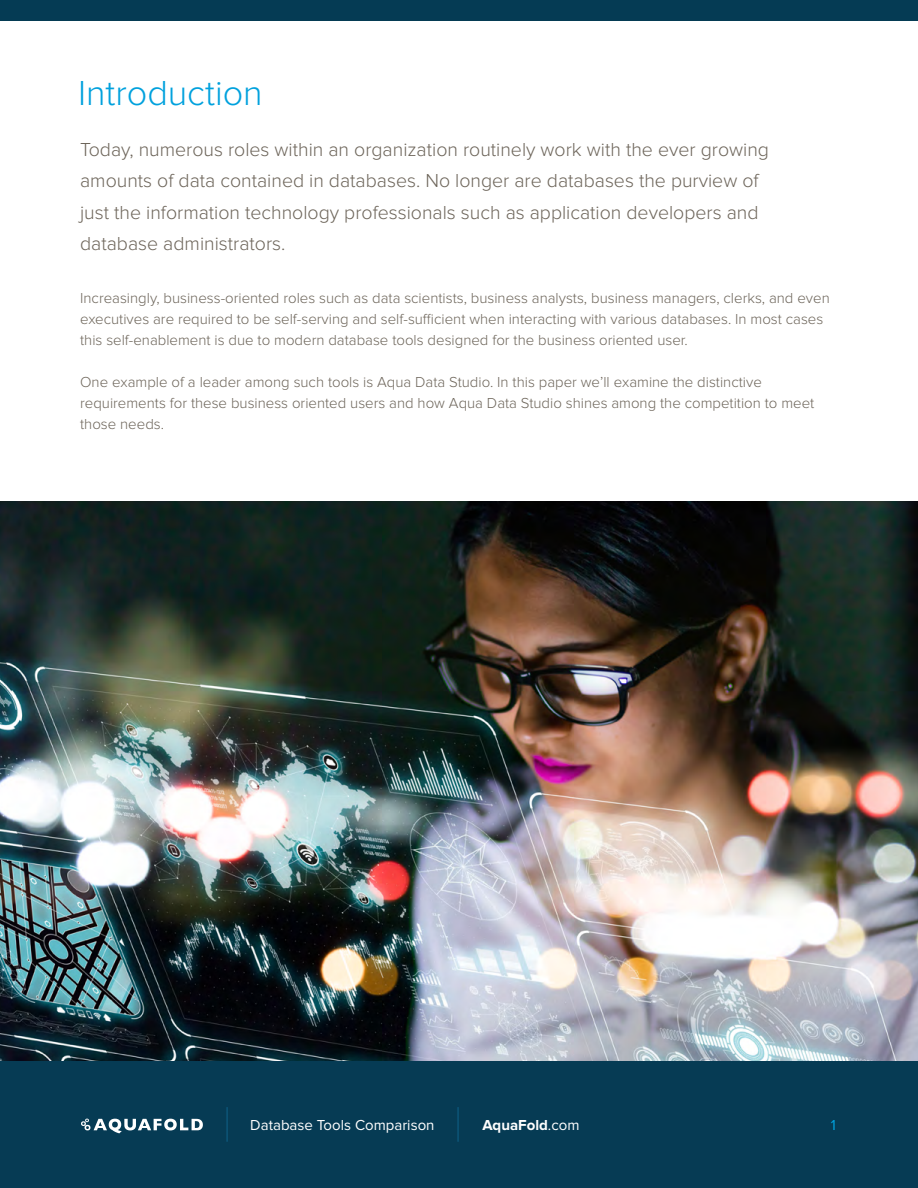
<style>
.page{position:relative;width:918px;height:1188px;background:#fff}
.page>*{position:absolute;margin:0;border:0;box-sizing:border-box;transform-origin:0 0}
.t1{font:300 36px "Proxima Nova";color:#00a1dd}
.t2{font:300 19.5px/31.5px "Proxima Nova";color:#6d655a}
.t3{font:300 15px/21px "Proxima Nova";color:#6d655a}
.t4{font:15px "Proxima Nova";color:#fff}
.t5{font:700 15px "Proxima Nova";color:#fff}
.t6{font:15px "Proxima Nova";color:#00a1dd}
.s1{font-weight:400}
</style>
<div class="page">
<img style="left:0;top:501px;width:918px;height:560px">
<div style="left:0;top:1061px;width:918px;height:127px;background:#063b54"></div>
<svg style="left:81px;top:1119px;width:122px;height:14px"></svg>
<hr style="left:227px;top:1107px;width:1px;height:34px;background:#0f628a">
<hr style="left:458px;top:1107px;width:1px;height:34px;background:#0f628a">
<div style="left:0;top:0;width:918px;height:21px;background:#053b54"></div>
<h1 class="t1" style="left:78px;top:72px;width:186px">Introduction</h1>
<p class="t2" style="left:80px;top:134px;width:690px">Today, numerous roles within an organization routinely work with the ever growing amounts of data contained in databases. No longer are databases the purview of just the information technology professionals such as application developers and database administrators.</p>
<p class="t3" style="left:80px;top:288px;width:751px">Increasingly, business-oriented roles such as data scientists, business analysts, business managers, clerks, and even executives are required to be self-serving and self-sufficient when interacting with various databases. In most cases this self-enablement is due to modern database tools designed for the business oriented user.</p>
<p class="t3" style="left:80px;top:372px;width:736px">One example of a leader among such tools is Aqua Data Studio. In this paper we’ll examine the distinctive requirements for these business oriented users and how Aqua Data Studio shines among the competition to meet those needs.</p>
<p class="t4" style="left:250px;top:1117px;width:186px">Database Tools Comparison</p>
<p class="t5" style="left:482px;top:1117px;width:99px">AquaFold<span class="s1">.com</span></p>
<p class="t6" style="left:831px;top:1117px;width:7px">1</p>
</div>
